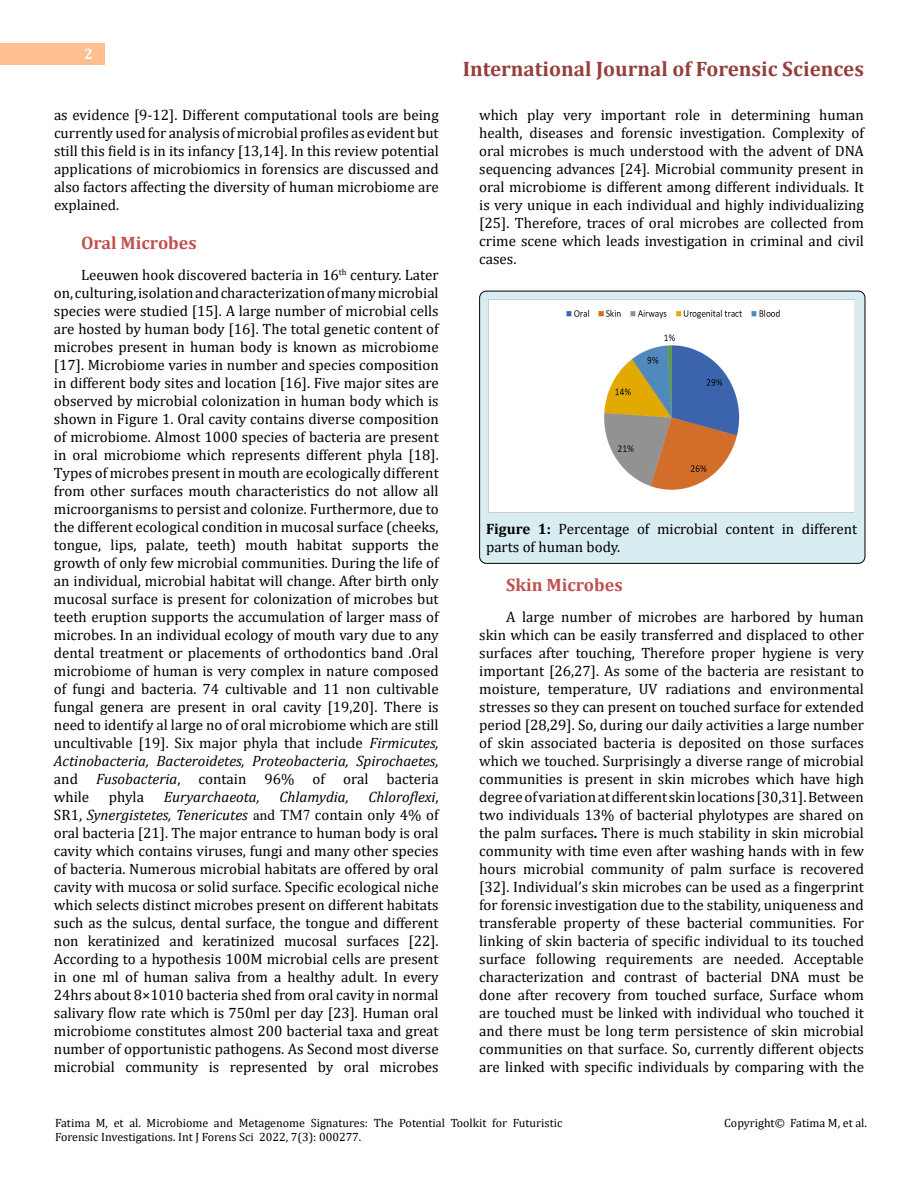
<style>
.page{position:relative;width:918px;height:1188px;background:#fff}
.page>*{position:absolute;margin:0;border:0;box-sizing:border-box;transform-origin:0 0}
.t1{font:700 21px "Cambria";color:#953f3c}
.t2{font:700 18px "Cambria";color:#c0504d}
.t3{font:15px/18px "Cambria";color:#000;text-align:justify}
.t4{font:italic 15px "Cambria";color:#000}
.t5{font:700 15px "Cambria";color:#fff}
.t6{font:12px/14.4px "Cambria";color:#000}
.s1{font-style:italic}
.s2{font-family:"Times New Roman"}
.s3{font-weight:700}
</style>
<div class="page">
<div style="left:0;top:43px;width:105px;height:21px;background:#ffbf91"></div>
<div style="left:480px;top:291px;width:385px;height:272px;background:#d8edf2;border-radius:7px"></div>
<div style="left:479px;top:291px;width:386px;height:273px;border:1px solid #000;border-radius:7px"></div>
<img style="left:488px;top:300px;width:367px;height:212px">
<p class="t5" style="left:84px;top:44px;width:10px">2</p>
<p class="t3" style="left:54px;top:105px;width:386px">as evidence [9-12]. Different computational tools are being currently used for analysis of microbial profiles as evident but still this field is in its infancy [13,14]. In this review potential applications of microbiomics in forensics are discussed and also factors affecting the diversity of human microbiome are explained.</p>
<p class="t2" style="left:81px;top:230px;width:117px">Oral Microbes</p>
<p class="t3" style="left:54px;top:266px;width:386px;text-indent:27px">Leeuwen hook discovered bacteria in 16<sup>th</sup> century. Later on, culturing, isolation and characterization of many microbial species were studied [15]. A large number of microbial cells are hosted by human body [16]. The total genetic content of microbes present in human body is known as microbiome [17]. Microbiome varies in number and species composition in different body sites and location [16]. Five major sites are observed by microbial colonization in human body which is shown in Figure 1. Oral cavity contains diverse composition of microbiome. Almost 1000 species of bacteria are present in oral microbiome which represents different phyla [18].<br>Types of microbes present in mouth are ecologically different from other surfaces mouth characteristics do not allow all microorganisms to persist and colonize. Furthermore, due to the different ecological condition in mucosal surface (cheeks, tongue, lips, palate, teeth) mouth habitat supports the growth of only few microbial communities. During the life of an individual, microbial habitat will change. After birth only mucosal surface is present for colonization of microbes but teeth eruption supports the accumulation of larger mass of microbes. In an individual ecology of mouth vary due to any dental treatment or placements of orthodontics band .Oral microbiome of human is very complex in nature composed of fungi and bacteria. 74 cultivable and 11 non cultivable fungal genera are present in oral cavity [19,20]. There is need to identify al large no of oral microbiome which are still uncultivable [19]. Six major phyla that include <span class="s1">Firmicutes, Actinobacteria, Bacteroidetes, Proteobacteria, Spirochaetes, </span>and <span class="s1">Fusobacteria</span>, contain 96% of oral bacteria while</p>
<p class="t3" style="left:54px;top:788px;width:386px;text-indent:315px"><span class="s1">Chloroflexi</span>, SR1, <span class="s1">Synergistetes, Tenericutes</span> <span class="s2">and TM7</span> contain only 4% of oral bacteria [21]. The major entrance to human body is oral cavity which contains viruses, fungi and many other species of bacteria. Numerous microbial habitats are offered by oral cavity with mucosa or solid surface. Specific ecological niche which selects distinct microbes present on different habitats such as the sulcus, dental surface, the tongue and different non keratinized and keratinized mucosal surfaces [22].<br>According to a hypothesis 100M microbial cells are present in one ml of human saliva from a healthy adult. In every 24hrs about 8×1010 bacteria shed from oral cavity in normal salivary flow rate which is 750ml per day [23]. Human oral microbiome constitutes almost 200 bacterial taxa and great number of opportunistic pathogens. As Second most diverse microbial community is represented by oral microbes</p>
<p class="t3" style="left:109px;top:788px;width:37px">phyla</p>
<p class="t4" style="left:164px;top:786px;width:98px">Euryarchaeota,</p>
<p class="t4" style="left:279px;top:786px;width:71px">Chlamydia,</p>
<h1 class="t1" style="left:463px;top:54px;width:403px">International Journal of Forensic Sciences</h1>
<p class="t3" style="left:479px;top:105px;width:386px">which play very important role in determining human health, diseases and forensic investigation. Complexity of oral microbes is much understood with the advent of DNA sequencing advances [24]. Microbial community present in oral microbiome is different among different individuals. It is very unique in each individual and highly individualizing [25]. Therefore, traces of oral microbes are collected from crime scene which leads investigation in criminal and civil cases.</p>
<p class="t3" style="left:486px;top:519px;width:373px"><span class="s3">Figure 1:</span> Percentage of microbial content in different parts of human body.</p>
<p class="t2" style="left:506px;top:572px;width:118px">Skin Microbes</p>
<p class="t3" style="left:479px;top:608px;width:386px;text-indent:27px">A large number of microbes are harbored by human skin which can be easily transferred and displaced to other surfaces after touching, Therefore proper hygiene is very important [26,27]. As some of the bacteria are resistant to moisture, temperature, UV radiations and environmental stresses so they can present on touched surface for extended period [28,29]. So, during our daily activities a large number of skin associated bacteria is deposited on those surfaces which we touched. Surprisingly a diverse range of microbial communities is present in skin microbes which have high degree of variation at different skin locations [30,31]. Between two individuals 13% of bacterial phylotypes are shared on the palm surfaces<span class="s3">.</span> There is much stability in skin microbial community with time even after washing hands with in few hours microbial community of palm surface is recovered [32]. Individual’s skin microbes can be used as a fingerprint for forensic investigation due to the stability, uniqueness and transferable property of these bacterial communities. For linking of skin bacteria of specific individual to its touched surface following requirements are needed. Acceptable characterization and contrast of bacterial DNA must be done after recovery from touched surface, Surface whom are touched must be linked with individual who touched it and there must be long term persistence of skin microbial communities on that surface. So, currently different objects are linked with specific individuals by comparing with the</p>
<p class="t6" style="left:55px;top:1115px;width:509px">Fatima M, et al. Microbiome and Metagenome Signatures: The Potential Toolkit for Futuristic<br>Forensic Investigations. Int J Forens Sci 2022, 7(3): 000277.</p>
<p class="t6" style="left:724px;top:1115px;width:144px">Copyright© Fatima M, et al.</p>
</div>
